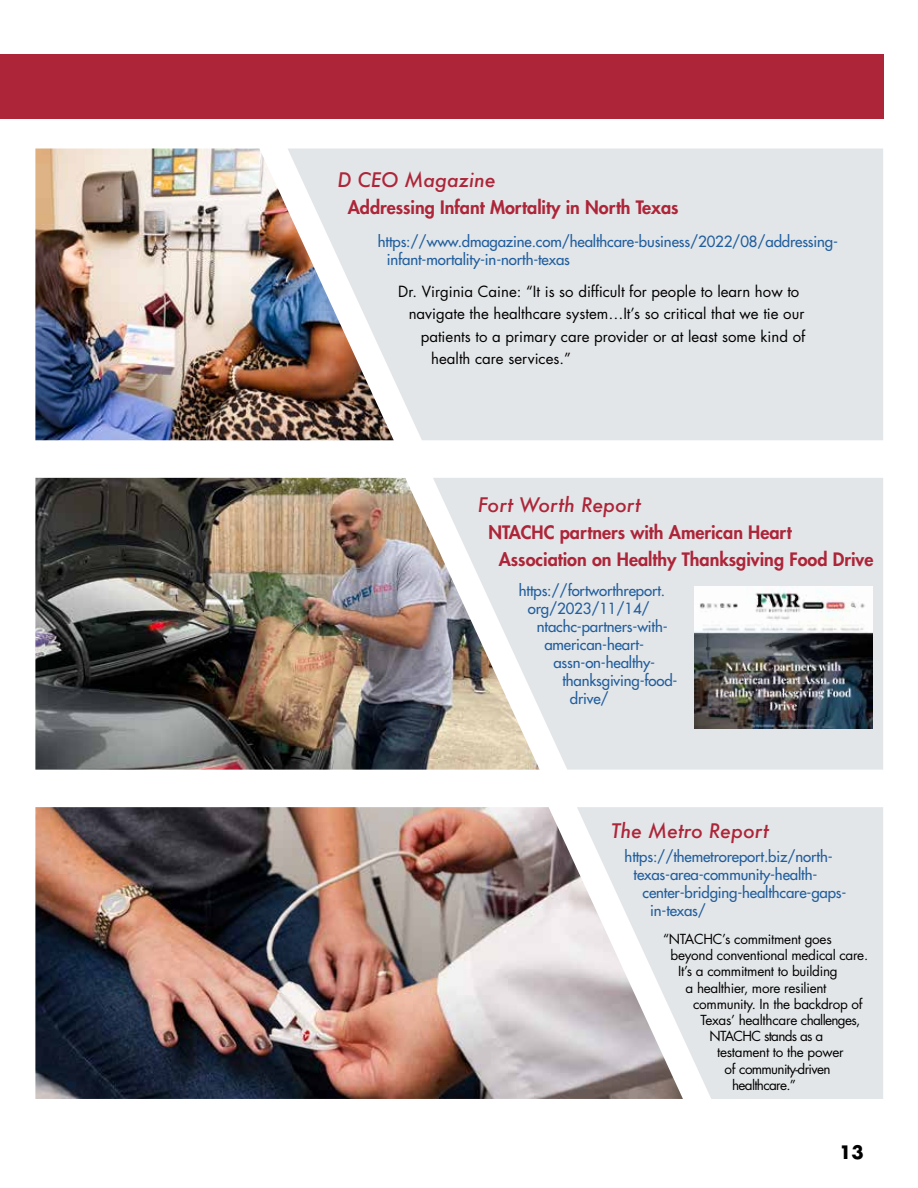
<style>
.page{position:relative;width:918px;height:1188px;background:#fff}
.page>*{position:absolute;margin:0;border:0;box-sizing:border-box;transform-origin:0 0}
.t1{font:italic 500 19.5px "Futura";color:#ad2539}
.t2{font:800 18px/27px "Futura Std";color:#ad2539}
.t3{font:700 18px "Futura Std";color:#000}
.t4{font:500 15px/18px "Futura Std";letter-spacing:-.01em;color:#215e9e}
.t5{font:15px "Futura Std";color:#000}
.t6{font:13.5px "Futura Std";letter-spacing:-.02em;color:#000}
.t7{font:13.5px "Futura Std";letter-spacing:-.05em;color:#000}
</style>
<div class="page">
<img style="left:35px;top:148px;width:253px;height:292px">
<svg style="left:288px;top:148px;width:595px;height:292px;background:#dcddde"></svg>
<div style="left:540px;top:478px;width:343px;height:292px;background:#e3e6e8"></div>
<div style="left:683px;top:807px;width:200px;height:292px;background:#e3e6e8"></div>
<img style="left:35px;top:478px;width:505px;height:292px">
<img style="left:35px;top:807px;width:648px;height:292px">
<div style="left:0;top:54px;width:883px;height:65px;background:#ad2539"></div>
<img style="left:695px;top:587px;width:177px;height:141px">
<h1 class="t1" style="left:337px;top:167px;width:160px">D CEO Magazine</h1>
<p class="t2" style="left:348px;top:194px;width:332px">Addressing Infant Mortality in North Texas</p>
<p class="t4" style="left:387px;top:232px;width:453px;text-indent:-9px">https://www.dmagazine.com/healthcare-business/2022/08/addressing&shy;infant-mortality-in-north-texas</p>
<p class="t5" style="left:398px;top:282px;width:403px">Dr. Virginia Caine: “It is so dif!cult for people to learn how to</p>
<p class="t5" style="left:409px;top:304px;width:397px">navigate the healthcare system…It’s so critical that we tie our</p>
<p class="t5" style="left:421px;top:327px;width:386px">patients to a primary care provider or at least some kind of</p>
<p class="t5" style="left:431px;top:349px;width:141px">health care services.”</p>
<h1 class="t1" style="left:478px;top:492px;width:164px">Fort Worth Report</h1>
<p class="t2" style="left:499px;top:519px;width:376px;text-indent:-10px">NTACHC partners with American Heart<br>Association on Healthy Thanksgiving Food Drive</p>
<p class="t4" style="left:519px;top:582px;width:148px">https://fortworthreport.</p>
<p class="t4" style="left:528px;top:600px;width:124px">org/2023/11/14/</p>
<p class="t4" style="left:537px;top:618px;width:132px">ntachc-partners-with-</p>
<p class="t4" style="left:544px;top:636px;width:101px">american-heart-</p>
<p class="t4" style="left:553px;top:654px;width:103px">assn-on-healthy-</p>
<p class="t4" style="left:562px;top:672px;width:117px">thanksgiving-food-</p>
<p class="t4" style="left:570px;top:690px;width:40px">drive/</p>
<h1 class="t1" style="left:611px;top:817px;width:159px">The Metro Report</h1>
<p class="t4" style="left:625px;top:848px;width:210px">https://themetroreport.biz/north-</p>
<p class="t4" style="left:634px;top:866px;width:185px">texas-area-community-health-</p>
<p class="t4" style="left:643px;top:884px;width:205px">center-bridging-healthcare-gaps-</p>
<p class="t4" style="left:650px;top:902px;width:58px">in-texas/</p>
<p class="t6" style="left:663px;top:930px;width:170px">“NTACHC’s commitment goes</p>
<p class="t6" style="left:671px;top:947px;width:199px">beyond conventional medical care.</p>
<p class="t6" style="left:678px;top:963px;width:161px">It’s a commitment to building</p>
<p class="t6" style="left:686px;top:979px;width:142px">a healthier, more resilient</p>
<p class="t6" style="left:693px;top:995px;width:171px">community. In the backdrop of</p>
<p class="t6" style="left:701px;top:1011px;width:161px">Texas’ healthcare challenges,</p>
<p class="t7" style="left:710px;top:1028px;width:115px">NTACHC stands as a</p>
<p class="t6" style="left:717px;top:1044px;width:128px">testament to the power</p>
<p class="t7" style="left:725px;top:1060px;width:107px">of community-driven</p>
<p class="t7" style="left:732px;top:1076px;width:66px">healthcare.”</p>
<p class="t3" style="left:839px;top:1141px;width:26px">13</p>
</div>
